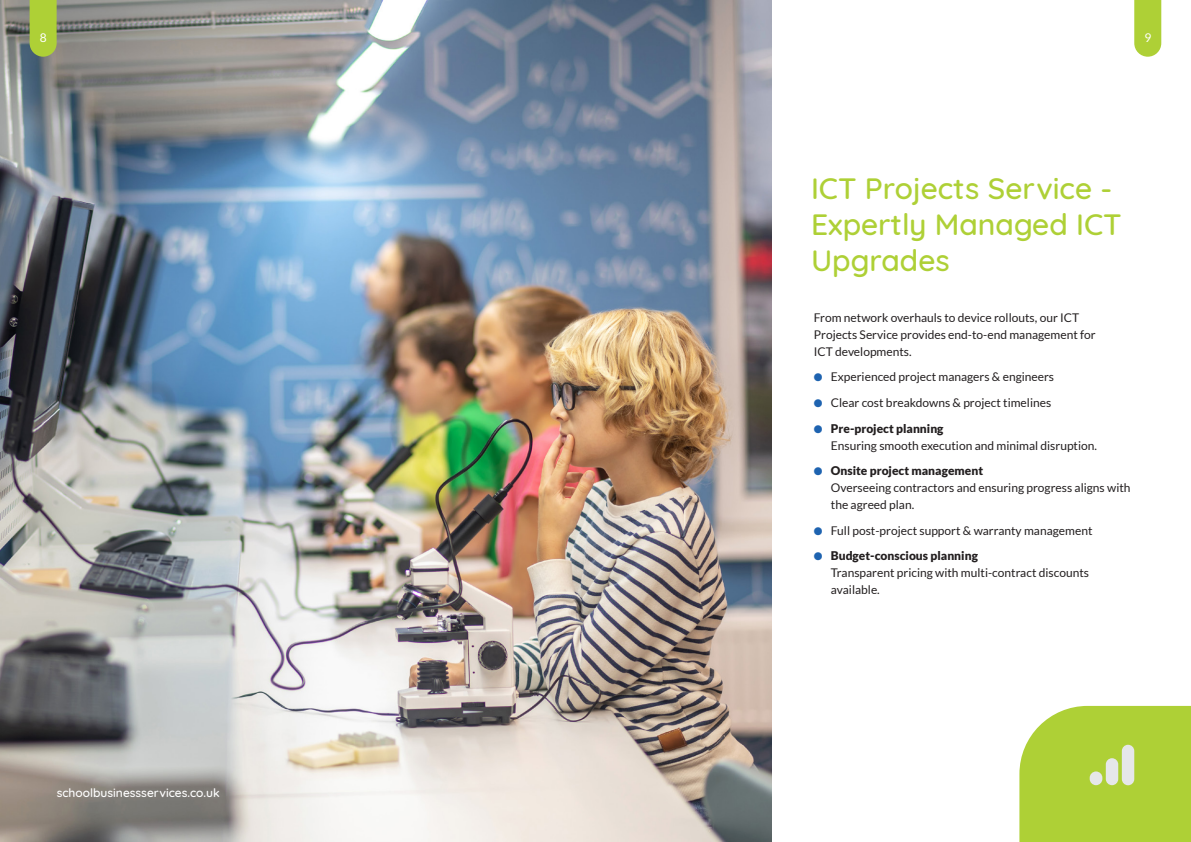
<style>
.page{position:relative;width:1191px;height:842px;background:#fff}
.page>*{position:absolute;margin:0;border:0;box-sizing:border-box;transform-origin:0 0}
.HEADING{font:500 30px/36px "Quicksand";color:#aed036}
.body_copy{font:12px/17px "Lato";color:#231f20}
.t1{font:500 12px "Quicksand";color:#fff}
.body_copy-2{font:12px "Lato";color:#fff}
.s1{color:#1e63b0}
.s2{font-weight:900}
</style>
<div class="page">
<div style="left:1019px;top:706px;width:172px;height:136px;background:#aed036"></div>
<img style="left:0;top:0;width:771px;height:842px">
<svg style="left:30px;top:0;width:27px;height:57px;background:#a9ca3a"></svg>
<svg style="left:1134px;top:0;width:27px;height:57px;background:#b3d342"></svg>
<div style="left:1089px;top:771px;width:13px;height:14px;background:#e6e7e9;border-radius:6px"></div>
<div style="left:1105px;top:758px;width:13px;height:27px;background:#e6e7e9;border-radius:6px"></div>
<div style="left:1121px;top:745px;width:13px;height:40px;background:#e6e7e9;border-radius:6px"></div>
<p class="body_copy-2" style="left:40px;top:31px;width:8px">8</p>
<p class="body_copy-2" style="left:1144px;top:31px;width:8px">9</p>
<p class="t1" style="left:57px;top:783px;width:165px">schoolbusinessservices.co.uk</p>
<p class="HEADING" style="left:811px;top:167px;width:303px">ICT Projects Service -</p>
<p class="HEADING" style="left:811px;top:203px;width:312px">Expertly Managed ICT<br>Upgrades</p>
<p class="body_copy" style="left:814px;top:309px;width:283px">From network overhauls to device rollouts, our ICT<br>Projects Service provides end-to-end management for<br>ICT developments.</p>
<p class="body_copy" style="left:814px;top:369px;width:242px"><span class="s1">●</span> Experienced project managers &amp; engineers</p>
<p class="body_copy" style="left:814px;top:394px;width:239px"><span class="s1">●</span> Clear cost breakdowns &amp; project timelines</p>
<p class="body_copy" style="left:831px;top:420px;width:268px;text-indent:-17px"><span class="s1">●</span> <span class="s2">Pre-project planning<br></span>Ensuring smooth execution and minimal disruption.</p>
<p class="body_copy" style="left:831px;top:462px;width:301px;text-indent:-17px"><span class="s1">●</span> <span class="s2">Onsite project management<br></span>Overseeing contractors and ensuring progress aligns with the agreed plan.</p>
<p class="body_copy" style="left:814px;top:522px;width:280px"><span class="s1">●</span> Full post-project support &amp; warranty management</p>
<p class="body_copy" style="left:831px;top:547px;width:260px;text-indent:-17px"><span class="s1">●</span> <span class="s2">Budget-conscious planning<br></span>Transparent pricing with multi-contract discounts available.</p>
</div>
